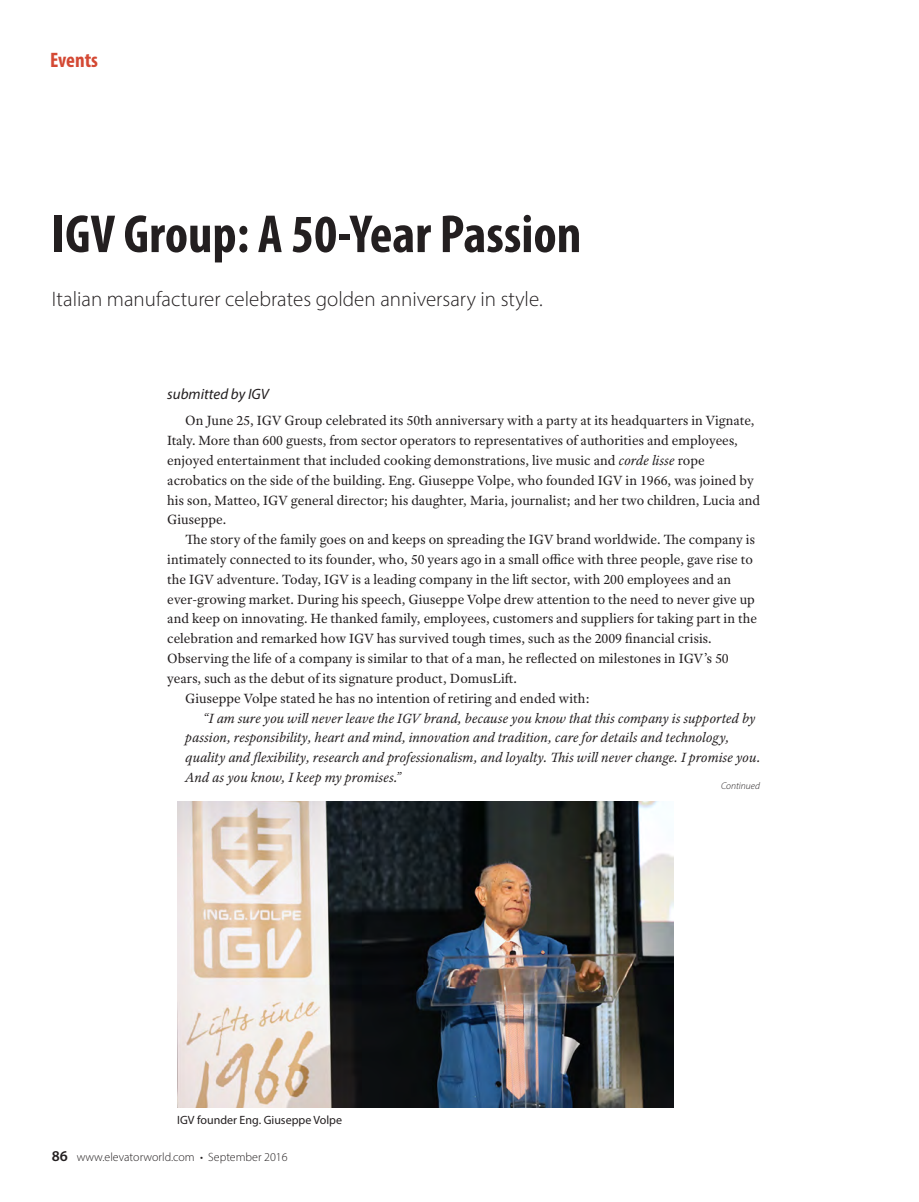
<style>
.page{position:relative;width:919px;height:1202px;background:#fff}
.page>*{position:absolute;margin:0;border:0;box-sizing:border-box;transform-origin:0 0}
.Titles{font:700 condensed 54px "Myriad Pro";color:#231f20}
.Deck{font:300 21px "Myriad Pro";color:#231f20}
.Dynamic{font:700 condensed 21px "Myriad Pro";color:#d44934}
.Bylines{font:italic 15px "Myriad Pro";color:#231f20}
.Body_Copy{font:14.25px/19.8px "Adobe Text Pro";color:#231f20}
.Long_quote{font:italic 14.25px/19.8px "Adobe Text Pro";color:#231f20}
.t1{font:300 12px "Myriad Pro";color:#231f20}
.Cutlines{font:12px "Myriad Pro";color:#231f20}
.Body_Copy-2{font:italic 300 9.75px "Myriad Pro";color:#231f20}
.s1{font-style:italic}
.s2{font-weight:600;font-size:15px}
</style>
<div class="page">
<img style="left:178px;top:802px;width:495px;height:305px">
<p class="Dynamic" style="left:50px;top:47px;width:49px">Events</p>
<p class="Titles" style="left:52px;top:200px;width:531px">IGV Group: A 50-Year Passion</p>
<p class="Deck" style="left:52px;top:286px;width:492px">Italian manufacturer celebrates golden anniversary in style.</p>
<p class="Bylines" style="left:167px;top:385px;width:103px">submitted by IGV</p>
<p class="Body_Copy" style="left:167px;top:410px;width:594px;text-indent:18px">On June 25, IGV Group celebrated its 50th anniversary with a party at its headquarters in Vignate, Italy. More than 600 guests, from sector operators to representatives of authorities and employees, enjoyed entertainment that included cooking demonstrations, live music and <span class="s1">corde lisse</span> rope acrobatics on the side of the building. Eng. Giuseppe Volpe, who founded IGV in 1966, was joined by his son, Matteo, IGV general director; his daughter, Maria, journalist; and her two children, Lucia and Giuseppe.</p>
<p class="Body_Copy" style="left:167px;top:529px;width:591px;text-indent:18px">The story of the family goes on and keeps on spreading the IGV brand worldwide. The company is intimately connected to its founder, who, 50 years ago in a small office with three people, gave rise to the IGV adventure. Today, IGV is a leading company in the lift sector, with 200 employees and an ever-growing market. During his speech, Giuseppe Volpe drew attention to the need to never give up and keep on innovating. He thanked family, employees, customers and suppliers for taking part in the celebration and remarked how IGV has survived tough times, such as the 2009 financial crisis.<br>Observing the life of a company is similar to that of a man, he reflected on milestones in IGV’s 50 years, such as the debut of its signature product, DomusLift.</p>
<p class="Body_Copy" style="left:185px;top:688px;width:406px">Giuseppe Volpe stated he has no intention of retiring and ended with:</p>
<p class="Long_quote" style="left:185px;top:708px;width:577px;text-indent:18px">“I am sure you will never leave the IGV brand, because you know that this company is supported by passion, responsibility, heart and mind, innovation and tradition, care for details and technology, quality and flexibility, research and professionalism, and loyalty. This will never change. I promise you.<br>And as you know, I keep my promises.”</p>
<p class="Body_Copy-2" style="left:721px;top:779px;width:40px">Continued</p>
<p class="Cutlines" style="left:177px;top:1112px;width:166px">IGV founder Eng. Giuseppe Volpe</p>
<p class="t1" style="left:52px;top:1150px;width:237px"><span class="s2">86</span> www.elevatorworld.com • September 2016</p>
</div>
